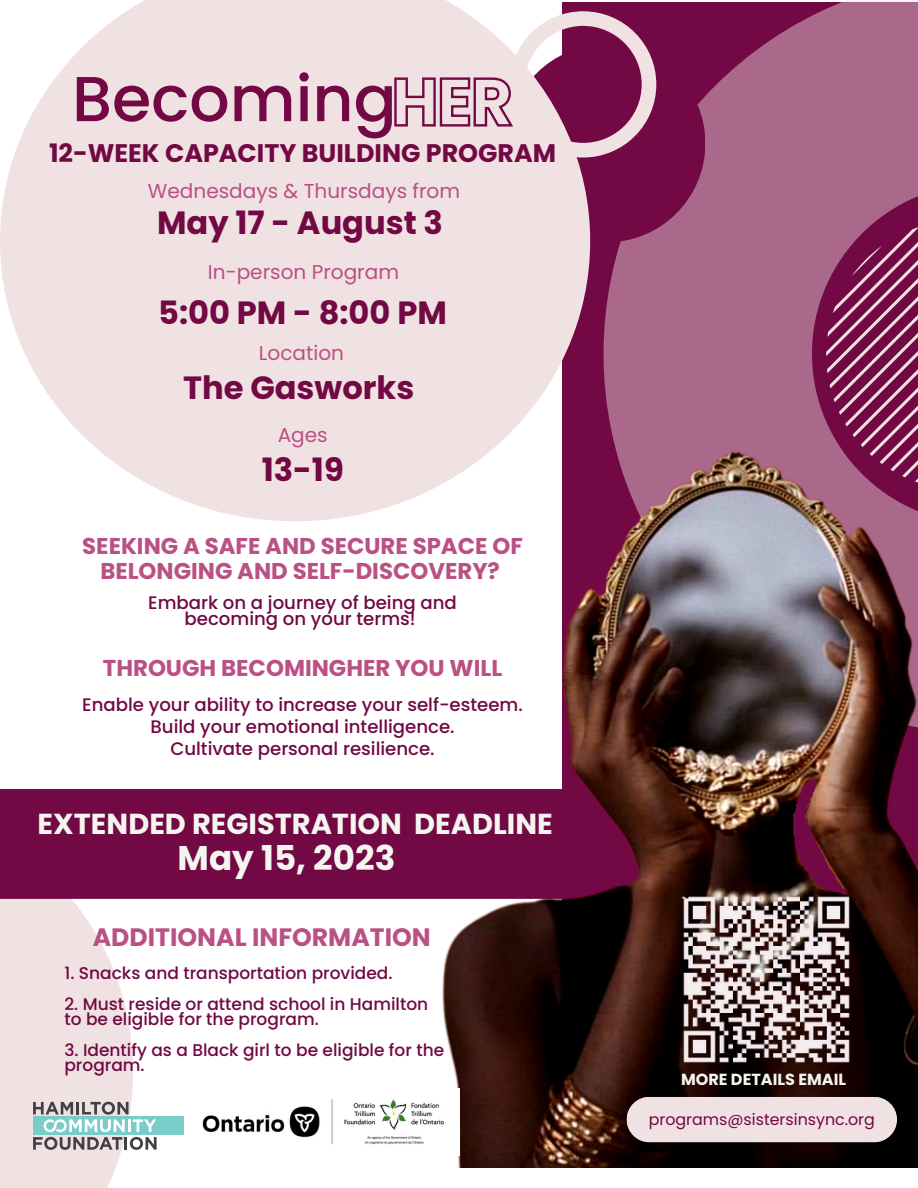
<style>
.page{position:relative;width:918px;height:1188px;background:#fff}
.page>*{position:absolute;margin:0;border:0;box-sizing:border-box;transform-origin:0 0}
.t1{font:500 63.45px "Poppins";color:#720844}
.t2{font:700 34.2px "Poppins";color:#f5f5ef}
.t3{font:700 32.1px "Poppins";color:#720844}
.t4{font:700 28.95px "Poppins";color:#f5f5ef}
.t5{font:700 25.35px "Poppins";color:#720844}
.t6{font:700 25.2px "Poppins";color:#ba5083}
.t7{font:700 22.95px "Poppins";color:#ba5083}
.t8{font:700 22.8px/24.6px "Poppins";color:#ba5083;text-align:center}
.t9{font:20.1px "Poppins";color:#ba5083}
.t10{font:500 18.15px/22.4px "Poppins";color:#720844;text-align:center}
.t11{font:500 16.95px/15.3px "Poppins";color:#720844}
.t12{font:700 16.05px "Poppins";color:#f5f5ef}
.t13{font:15.9px "Poppins";color:#720844}
.s1{font-weight:600;color:rgb(0 0 0/0)}
</style>
<div class="page">
<div style="left:0;top:798px;width:133px;height:390px;background:#f0e2e2"></div>
<div style="left:0;top:789px;width:440px;height:110px;background:#720844"></div>
<svg style="left:604px;top:0;width:314px;height:447px;background:#a35e82"></svg>
<img style="left:440px;top:447px;width:478px;height:720px">
<div style="left:507px;top:44px;width:198px;height:198px;background:#720844;border-radius:50%"></div>
<svg style="left:0;top:0;width:590px;height:521px;background:#efe1e2"></svg>
<div style="left:627px;top:1097px;width:270px;height:45px;background:#f0e2e2"></div>
<img style="left:202px;top:1089px;width:257px;height:66px">
<svg style="left:826px;top:220px;width:92px;height:269px;background:#8d3665"></svg>
<svg style="left:392px;top:11px;width:264px;height:147px"></svg>
<div style="left:33px;top:1117px;width:150px;height:18px;background:#7accc8"></div>
<svg style="left:33px;top:1102px;width:124px;height:48px"></svg>
<img style="left:667px;top:879px;width:200px;height:201px">
<h1 class="t1" style="left:72px;top:55px;width:442px">Becoming<span class="s1">HER</span></h1>
<h3 class="t5" style="left:49px;top:135px;width:509px">12-WEEK CAPACITY BUILDING PROGRAM</h3>
<p class="t9" style="left:148px;top:177px;width:314px">Wednesdays &amp; Thursdays from</p>
<h3 class="t3" style="left:157px;top:201px;width:287px">May 17 - August 3</h3>
<p class="t9" style="left:208px;top:258px;width:193px">In-person Program</p>
<h3 class="t3" style="left:158px;top:290px;width:290px">5:00 PM - 8:00 PM</h3>
<p class="t9" style="left:259px;top:339px;width:87px">Location</p>
<h3 class="t3" style="left:183px;top:366px;width:233px">The Gasworks</h3>
<p class="t9" style="left:278px;top:421px;width:52px">Ages</p>
<h3 class="t3" style="left:262px;top:448px;width:83px">13-19</h3>
<p class="t8" style="left:82px;top:534px;width:442px">SEEKING A SAFE AND SECURE SPACE OF<br>BELONGING AND SELF-DISCOVERY?</p>
<p class="t10" style="left:148px;top:594px;width:310px;line-height:16.2px">Embark on a journey of being and becoming on your terms!</p>
<p class="t7" style="left:103px;top:652px;width:401px">THROUGH BECOMINGHER YOU WILL</p>
<p class="t10" style="left:82px;top:693px;width:442px">Enable your ability to increase your self-esteem.<br>Build your emotional intelligence.<br>Cultivate personal resilience.</p>
<h3 class="t4" style="left:38px;top:804px;width:517px">EXTENDED REGISTRATION DEADLINE</h3>
<h2 class="t2" style="left:178px;top:835px;width:219px">May 15, 2023</h2>
<h3 class="t6" style="left:93px;top:919px;width:340px">ADDITIONAL INFORMATION</h3>
<p class="t11" style="left:64px;top:966px;width:330px">1. Snacks and transportation provided.</p>
<p class="t11" style="left:64px;top:996px;width:365px">2. Must reside or attend school in Hamilton to be eligible for the program.</p>
<p class="t11" style="left:64px;top:1042px;width:381px">3. Identify as a Black girl to be eligible for the program.</p>
<p class="t12" style="left:681px;top:1068px;width:167px">MORE DETAILS EMAIL</p>
<p class="t13" style="left:649px;top:1108px;width:228px">programs@sistersinsync.org</p>
</div>
